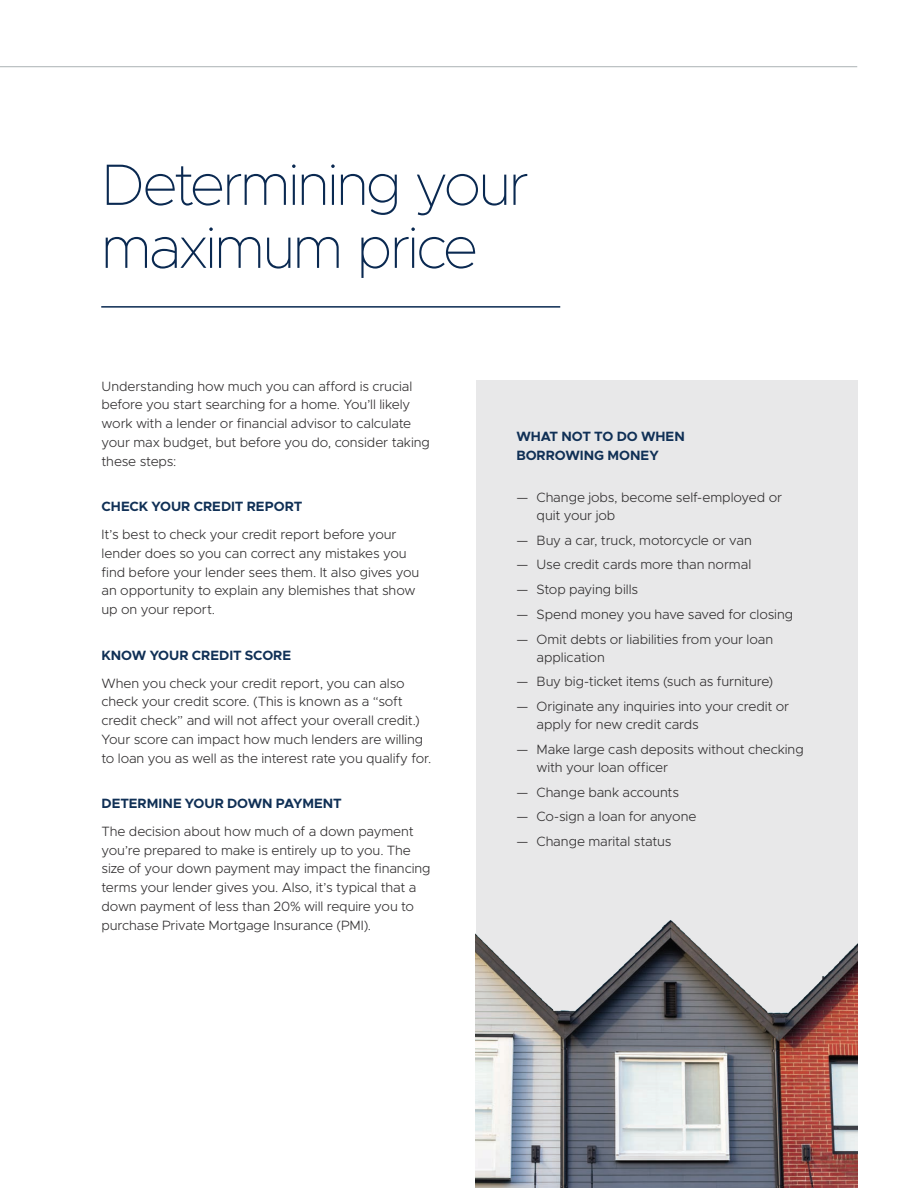
<style>
.page{position:relative;width:918px;height:1188px;background:#fff}
.page>*{position:absolute;margin:0;border:0;box-sizing:border-box;transform-origin:0 0}
.t1{font:100 58.5px/63px "Metropolis";letter-spacing:-.04em;color:#0a2951}
.t2{font:300 13.5px/18.8px "Metropolis";letter-spacing:-.005em;color:#312f30}
.t3{font:700 13.5px/18.8px "Metropolis";letter-spacing:-.005em;color:#103056}
</style>
<div class="page">
<hr style="left:0;top:66px;width:857px;height:1px;background:#acb2b5">
<div style="left:476px;top:380px;width:381px;height:696px;background:#e8e8e9"></div>
<hr style="left:101px;top:306px;width:459px;height:2px;background:#0a2951">
<img style="left:476px;top:920px;width:381px;height:268px">
<h1 class="t1" style="left:101px;top:153px;width:429px">Determining your maximum price</h1>
<p class="t2" style="left:102px;top:377px;width:330px">Understanding how much you can afford is crucial before you start searching for a home. You’ll likely work with a lender or financial advisor to calculate your max budget, but before you do, consider taking these steps:</p>
<p class="t3" style="left:102px;top:497px;width:202px">CHECK YOUR CREDIT REPORT</p>
<p class="t2" style="left:102px;top:525px;width:319px">It’s best to check your credit report before your lender does so you can correct any mistakes you find before your lender sees them. It also gives you an opportunity to explain any blemishes that show up on your report.</p>
<p class="t3" style="left:102px;top:646px;width:191px">KNOW YOUR CREDIT SCORE</p>
<p class="t2" style="left:102px;top:673px;width:331px">When you check your credit report, you can also check your credit score. (This is known as a “soft credit check” and will not affect your overall credit.)<br>Your score can impact how much lenders are willing to loan you as well as the interest rate you qualify for.</p>
<p class="t3" style="left:102px;top:794px;width:242px">DETERMINE YOUR DOWN PAYMENT</p>
<p class="t2" style="left:102px;top:822px;width:331px">The decision about how much of a down payment you’re prepared to make is entirely up to you. The size of your down payment may impact the financing terms your lender gives you. Also, it’s typical that a down payment of less than 20% will require you to purchase Private Mortgage Insurance (PMI).</p>
<p class="t3" style="left:516px;top:427px;width:170px">WHAT NOT TO DO WHEN<br>BORROWING MONEY</p>
<p class="t2" style="left:537px;top:488px;width:247px;line-height:18px;text-indent:-20px">— Change jobs, become self-employed or quit your job</p>
<p class="t2" style="left:516px;top:531px;width:237px">— Buy a car, truck, motorcycle or van</p>
<p class="t2" style="left:516px;top:555px;width:236px">— Use credit cards more than normal</p>
<p class="t2" style="left:516px;top:580px;width:123px">— Stop paying bills</p>
<p class="t2" style="left:516px;top:605px;width:278px">— Spend money you have saved for closing</p>
<p class="t2" style="left:537px;top:630px;width:238px;line-height:18px;text-indent:-20px">— Omit debts or liabilities from your loan application</p>
<p class="t2" style="left:516px;top:672px;width:258px">— Buy big-ticket items (such as furniture)</p>
<p class="t2" style="left:537px;top:698px;width:254px;line-height:18px;text-indent:-20px">— Originate any inquiries into your credit or apply for new credit cards</p>
<p class="t2" style="left:537px;top:740px;width:269px;line-height:18px;text-indent:-20px">— Make large cash deposits without checking with your loan officer</p>
<p class="t2" style="left:516px;top:783px;width:164px">— Change bank accounts</p>
<p class="t2" style="left:516px;top:807px;width:182px">— Co-sign a loan for anyone</p>
<p class="t2" style="left:516px;top:832px;width:157px">— Change marital status</p>
</div>
